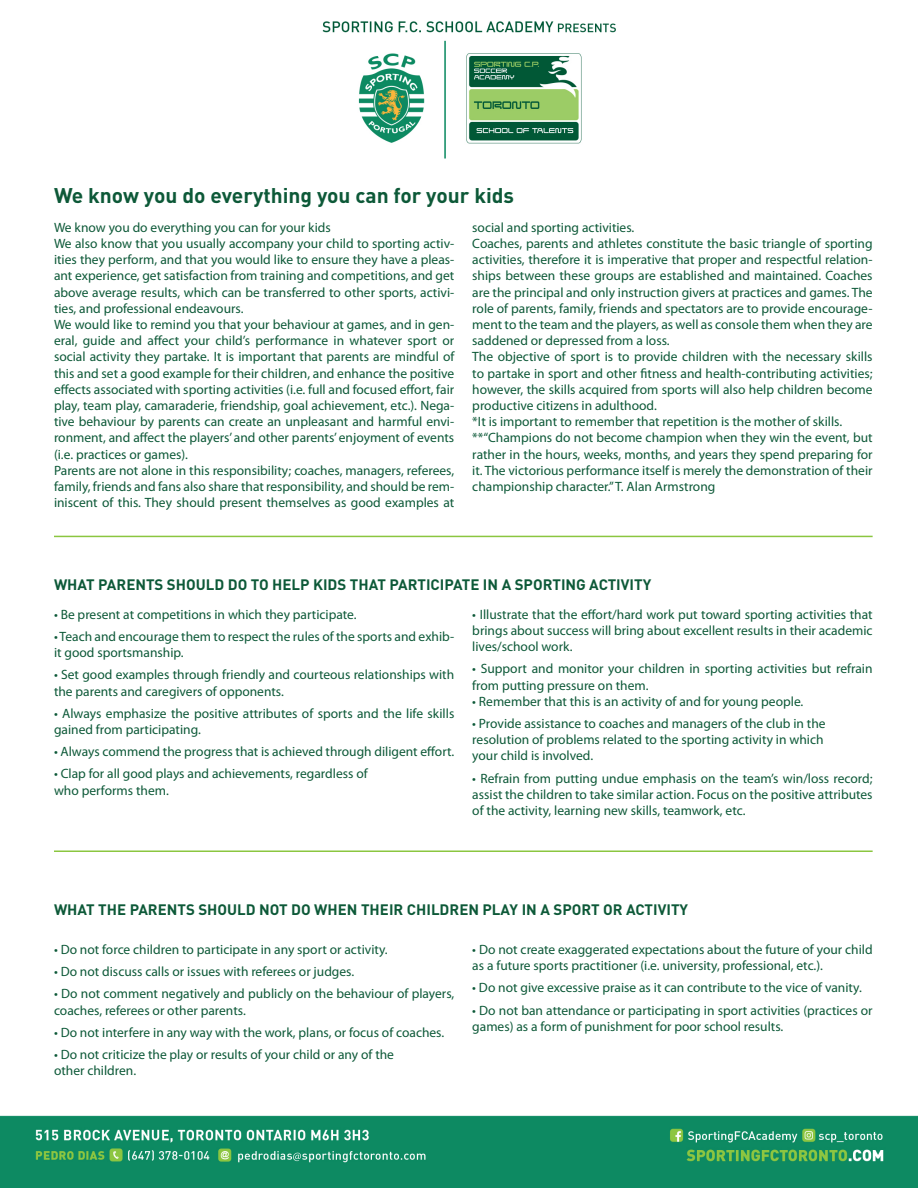
<style>
.page{position:relative;width:918px;height:1188px;background:#fff}
.page>*{position:absolute;margin:0;border:0;box-sizing:border-box;transform-origin:0 0}
.t1{font:700 21px "DIN Pro";color:#0d5938}
.t2{font:700 15px "DIN Pro";color:#0d5938}
.t3{font:13.5px/16.2px "Myriad Pro";color:#0d5938;text-align:justify}
</style>
<div class="page">
<img style="left:0;top:21px;width:918px;height:1167px">
<hr style="left:54px;top:536px;width:819px;height:1px;background:#8bc640">
<hr style="left:54px;top:850px;width:819px;height:2px;background:#8bc640">
<p class="t1" style="left:54px;top:181px;width:462px">We know you do everything you can for your kids</p>
<p class="t3" style="left:54px;top:219px;width:278px">We know you do everything you can for your kids</p>
<p class="t3" style="left:54px;top:235px;width:402px">We also know that you usually accompany your child to sporting activ&shy;ities they perform, and that you would like to ensure they have a pleas&shy;ant experience, get satisfaction from training and competitions, and get above average results, which can be transferred to other sports, activi&shy;ties, and professional endeavours.</p>
<p class="t3" style="left:54px;top:316px;width:402px">We would like to remind you that your behaviour at games, and in gen&shy;eral, guide and affect your child’s performance in whatever sport or social activity they partake. It is important that parents are mindful of this and set a good example for their children, and enhance the positive effects associated with sporting activities (i.e. full and focused effort, fair play, team play, camaraderie, friendship, goal achievement, etc.). Nega&shy;tive behaviour by parents can create an unpleasant and harmful envi&shy;ronment, and affect the players’ and other parents’ enjoyment of events (i.e. practices or games).</p>
<p class="t3" style="left:54px;top:462px;width:402px">Parents are not alone in this responsibility; coaches, managers, referees, family, friends and fans also share that responsibility, and should be rem&shy;iniscent of this. They should present themselves as good examples at</p>
<p class="t3" style="left:472px;top:219px;width:164px">social and sporting activities.</p>
<p class="t3" style="left:472px;top:235px;width:402px">Coaches, parents and athletes constitute the basic triangle of sporting activities, therefore it is imperative that proper and respectful relation&shy;ships between these groups are established and maintained. Coaches are the principal and only instruction givers at practices and games. The role of parents, family, friends and spectators are to provide encourage&shy;ment to the team and the players, as well as console them when they are saddened or depressed from a loss.</p>
<p class="t3" style="left:472px;top:348px;width:402px">The objective of sport is to provide children with the necessary skills to partake in sport and other fitness and health-contributing activities; however, the skills acquired from sports will also help children become productive citizens in adulthood.</p>
<p class="t3" style="left:472px;top:413px;width:371px">*It is important to remember that repetition is the mother of skills.</p>
<p class="t3" style="left:472px;top:429px;width:402px">**“Champions do not become champion when they win the event, but rather in the hours, weeks, months, and years they spend preparing for it. The victorious performance itself is merely the demonstration of their championship character.” T. Alan Armstrong</p>
<p class="t2" style="left:54px;top:574px;width:599px">WHAT PARENTS SHOULD DO TO HELP KIDS THAT PARTICIPATE IN A SPORTING ACTIVITY</p>
<p class="t3" style="left:54px;top:606px;width:304px">• Be present at competitions in which they participate.</p>
<p class="t3" style="left:54px;top:628px;width:402px">• Teach and encourage them to respect the rules of the sports and exhib&shy;it good sportsmanship.</p>
<p class="t3" style="left:54px;top:667px;width:402px">• Set good examples through friendly and courteous relationships with the parents and caregivers of opponents.</p>
<p class="t3" style="left:54px;top:705px;width:402px">• Always emphasize the positive attributes of sports and the life skills gained from participating.</p>
<p class="t3" style="left:54px;top:743px;width:402px">• Always commend the progress that is achieved through diligent effort.</p>
<p class="t3" style="left:54px;top:766px;width:315px">• Clap for all good plays and achievements, regardless of</p>
<p class="t3" style="left:54px;top:782px;width:116px">who performs them.</p>
<p class="t3" style="left:472px;top:606px;width:402px">• Illustrate that the effort/hard work put toward sporting activities that brings about success will bring about excellent results in their academic lives/school work.</p>
<p class="t3" style="left:472px;top:661px;width:402px">• Support and monitor your children in sporting activities but refrain from putting pressure on them.</p>
<p class="t3" style="left:472px;top:693px;width:333px">• Remember that this is an activity of and for young people.</p>
<p class="t3" style="left:472px;top:715px;width:355px">• Provide assistance to coaches and managers of the club in the</p>
<p class="t3" style="left:472px;top:731px;width:353px">resolution of problems related to the sporting activity in which</p>
<p class="t3" style="left:472px;top:748px;width:122px">your child is involved.</p>
<p class="t3" style="left:472px;top:770px;width:402px">• Refrain from putting undue emphasis on the team’s win/loss record; assist the children to take similar action. Focus on the positive attributes of the activity, learning new skills, teamwork, etc.</p>
<p class="t2" style="left:54px;top:900px;width:636px">WHAT THE PARENTS SHOULD NOT DO WHEN THEIR CHILDREN PLAY IN A SPORT OR ACTIVITY</p>
<p class="t3" style="left:54px;top:941px;width:335px">• Do not force children to participate in any sport or activity.</p>
<p class="t3" style="left:54px;top:963px;width:302px">• Do not discuss calls or issues with referees or judges.</p>
<p class="t3" style="left:54px;top:986px;width:402px">• Do not comment negatively and publicly on the behaviour of players, coaches, referees or other parents.</p>
<p class="t3" style="left:54px;top:1024px;width:392px">• Do not interfere in any way with the work, plans, or focus of coaches.</p>
<p class="t3" style="left:54px;top:1046px;width:342px">• Do not criticize the play or results of your child or any of the</p>
<p class="t3" style="left:54px;top:1062px;width:84px">other children.</p>
<p class="t3" style="left:472px;top:941px;width:402px">• Do not create exaggerated expectations about the future of your child as a future sports practitioner (i.e. university, professional, etc.).</p>
<p class="t3" style="left:472px;top:980px;width:391px">• Do not give excessive praise as it can contribute to the vice of vanity.</p>
<p class="t3" style="left:472px;top:1002px;width:402px">• Do not ban attendance or participating in sport activities (practices or games) as a form of punishment for poor school results.</p>
</div>
